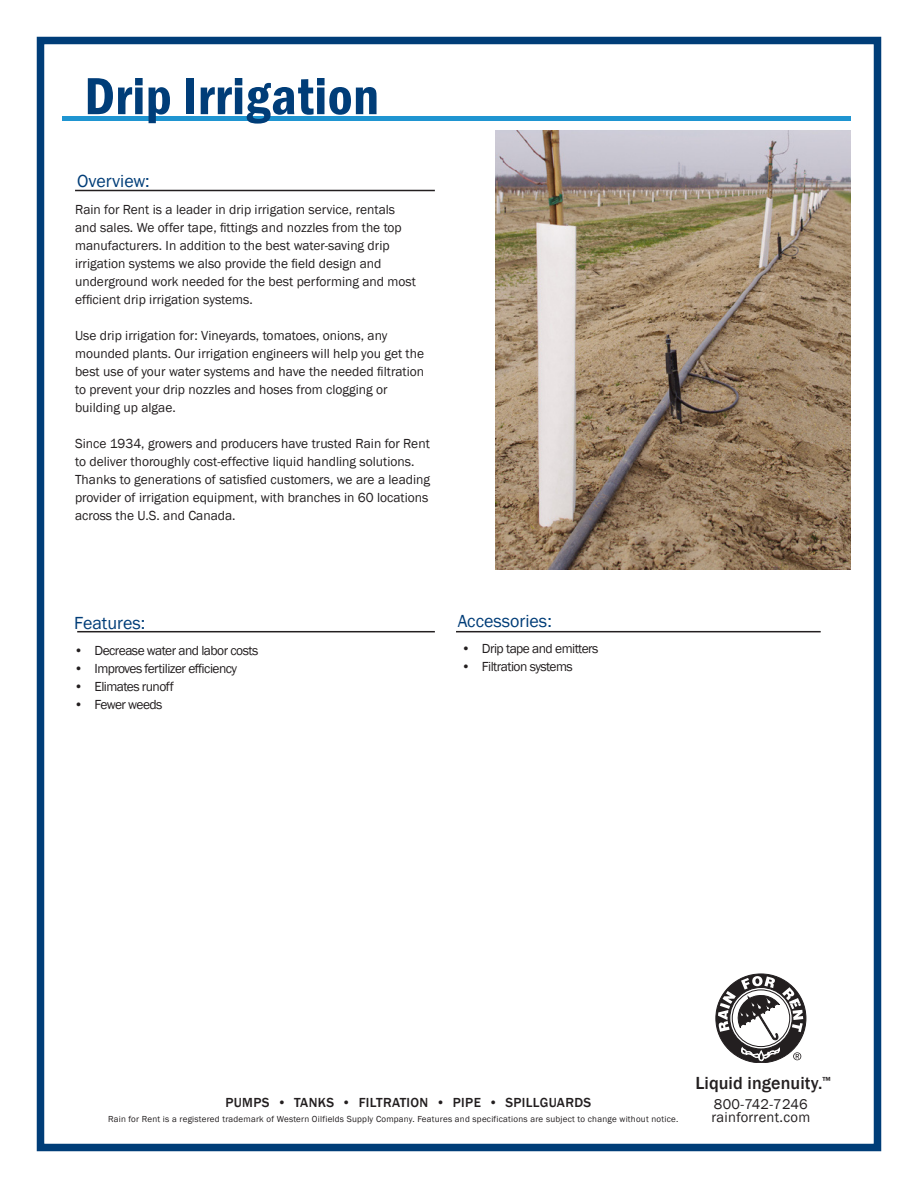
<style>
.page{position:relative;width:918px;height:1188px;background:#fff}
.page>*{position:absolute;margin:0;border:0;box-sizing:border-box;transform-origin:0 0}
.t1{font:600 condensed 54px "Franklin Gothic";letter-spacing:.01em;color:#003d78}
.t2{font:18px "Franklin Gothic";color:#003d78}
.t3{font:500 18px "Franklin Gothic";letter-spacing:.005em;color:#231f20}
.t4{font:14.55px "Franklin Gothic";letter-spacing:.02em;color:#231f20}
.Body_Text{font:13.5px/18px "Franklin Gothic";color:#231f20}
.Body_Text-2{font:13.5px "Franklin Gothic";letter-spacing:-.04em;color:#231f20}
.t5{font:500 13.5px "Franklin Gothic";letter-spacing:.025em;color:#231f20}
.Body_Text-3{font:13.5px "Franklin Gothic";letter-spacing:-.045em;color:#231f20}
.t6{font:9px "Franklin Gothic";letter-spacing:.025em;color:#231f20}
</style>
<div class="page">
<div style="left:37px;top:37px;width:844px;height:1114px;border:8px solid #003d78"></div>
<hr style="left:62px;top:117px;width:788px;height:4px;background:#1f95d1">
<img style="left:495px;top:130px;width:355px;height:440px">
<hr style="left:75px;top:190px;width:360px;height:1px;background:#231f20">
<hr style="left:77px;top:631px;width:358px;height:1px;background:#231f20">
<hr style="left:456px;top:631px;width:365px;height:1px;background:#231f20">
<svg style="left:716px;top:974px;width:90px;height:89px"></svg>
<p class="t1" style="left:84px;top:60px;width:296px">Drip Irrigation</p>
<p class="t2" style="left:77px;top:170px;width:74px">Overview:</p>
<p class="Body_Text" style="left:75px;top:201px;width:342px">Rain for Rent is a leader in drip irrigation service, rentals and sales. We offer tape, fittings and nozzles from the top manufacturers. In addition to the best water-saving drip irrigation systems we also provide the field design and underground work needed for the best performing and most efficient drip irrigation systems.</p>
<p class="Body_Text" style="left:75px;top:327px;width:351px">Use drip irrigation for: Vineyards, tomatoes, onions, any mounded plants. Our irrigation engineers will help you get the best use of your water systems and have the needed filtration to prevent your drip nozzles and hoses from clogging or building up algae.</p>
<p class="Body_Text" style="left:75px;top:435px;width:357px">Since 1934, growers and producers have trusted Rain for Rent to deliver thoroughly cost-effective liquid handling solutions.<br>Thanks to generations of satisfied customers, we are a leading provider of irrigation equipment, with branches in 60 locations across the U.S. and Canada.</p>
<p class="t2" style="left:74px;top:612px;width:73px">Features:</p>
<p class="Body_Text-2" style="left:74px;top:642px;width:186px">• Decrease water and labor costs</p>
<p class="Body_Text-2" style="left:74px;top:660px;width:164px">• Improves fertilizer efficiency</p>
<p class="Body_Text-2" style="left:74px;top:678px;width:101px">• Elimates runoff</p>
<p class="Body_Text-3" style="left:74px;top:696px;width:90px">• Fewer weeds</p>
<p class="t2" style="left:458px;top:610px;width:95px">Accessories:</p>
<p class="Body_Text-2" style="left:462px;top:640px;width:138px">• Drip tape and emitters</p>
<p class="Body_Text-2" style="left:462px;top:658px;width:113px">• Filtration systems</p>
<p class="t5" style="left:226px;top:1094px;width:367px">PUMPS • TANKS • FILTRATION • PIPE • SPILLGUARDS</p>
<p class="t6" style="left:108px;top:1114px;width:572px">Rain for Rent is a registered trademark of Western Oilfields Supply Company. Features and specifications are subject to change without notice.</p>
<p class="t3" style="left:695px;top:1072px;width:137px">Liquid ingenuity.<sup>™</sup></p>
<p class="t4" style="left:714px;top:1095px;width:95px">800-742-7246</p>
<p class="t4" style="left:711px;top:1108px;width:100px">rainforrent.com</p>
</div>
